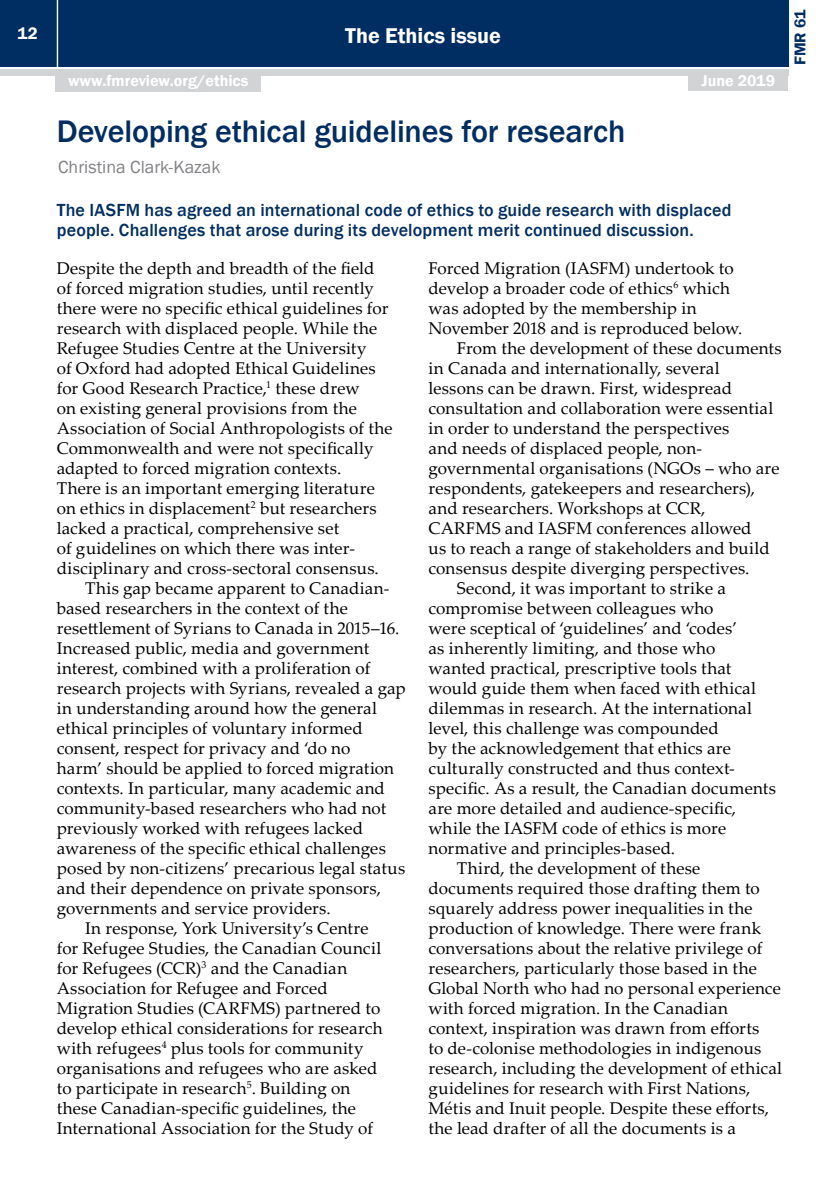
<style>
.page{position:relative;width:840px;height:1191px;background:#fff}
.page>*{position:absolute;margin:0;border:0;box-sizing:border-box;transform-origin:0 0}
.t1{font:500 32px "Franklin Gothic";letter-spacing:-.005em;color:#002d62}
.t2{font:600 22px "Franklin Gothic";color:#fff}
.t3{font:500 18px/20px "Franklin Gothic";letter-spacing:.01em;color:#002d62}
.t4{font:18px "Franklin Gothic";color:#808285}
.t5{font:17px "Palatino Linotype";letter-spacing:.01em;color:#000}
.t6{font:600 17px "Franklin Gothic";color:#fff}
.t7{font:600 16px "Franklin Gothic";color:#fff}
.t8{font:600 16px "Franklin Gothic";color:#002d62}
</style>
<div class="page">
<div style="left:0;top:0;width:787px;height:66px;background:#002d62"></div>
<div style="left:0;top:69px;width:787px;height:6px;background:#d1d3d4"></div>
<hr style="left:57px;top:0;width:1px;height:67px;background:#fff">
<div style="left:688px;top:73px;width:99px;height:18px;background:#d1d3d4"></div>
<div style="left:55px;top:74px;width:206px;height:18px;background:#d1d3d4"></div>
<p class="t6" style="left:18px;top:23px;width:22px">12</p>
<p class="t2" style="left:345px;top:22px;width:157px">The Ethics issue</p>
<p class="t7" style="left:68px;top:71px;width:182px">www.fmreview.org/ethics</p>
<p class="t7" style="left:701px;top:71px;width:75px">June 2019</p>
<h1 class="t1" style="left:57px;top:111px;width:569px">Developing ethical guidelines for research</h1>
<p class="t4" style="left:58px;top:156px;width:164px">Christina Clark-Kazak</p>
<p class="t3" style="left:57px;top:200px;width:676px">The IASFM has agreed an international code of ethics to guide research with displaced people. Challenges that arose during its development merit continued discussion.</p>
<p class="t5" style="left:57px;top:256px;width:319px">Despite the depth and breadth of the field</p>
<p class="t5" style="left:57px;top:276px;width:318px">of forced migration studies, until recently</p>
<p class="t5" style="left:57px;top:296px;width:333px">there were no specific ethical guidelines for</p>
<p class="t5" style="left:57px;top:316px;width:322px">research with displaced people. While the</p>
<p class="t5" style="left:57px;top:336px;width:311px">Refugee Studies Centre at the University</p>
<p class="t5" style="left:57px;top:356px;width:320px">of Oxford had adopted Ethical Guidelines</p>
<p class="t5" style="left:57px;top:376px;width:304px">for Good Research Practice,<sup>1</sup> these drew</p>
<p class="t5" style="left:57px;top:396px;width:301px">on existing general provisions from the</p>
<p class="t5" style="left:57px;top:416px;width:337px">Association of Social Anthropologists of the</p>
<p class="t5" style="left:57px;top:436px;width:318px">Commonwealth and were not specifically</p>
<p class="t5" style="left:57px;top:456px;width:286px">adapted to forced migration contexts.</p>
<p class="t5" style="left:57px;top:476px;width:319px">There is an important emerging literature</p>
<p class="t5" style="left:57px;top:496px;width:321px">on ethics in displacement<sup>2</sup> but researchers</p>
<p class="t5" style="left:57px;top:516px;width:284px">lacked a practical, comprehensive set</p>
<p class="t5" style="left:57px;top:536px;width:300px">of guidelines on which there was inter-</p>
<p class="t5" style="left:57px;top:556px;width:323px">disciplinary and cross-sectoral consensus.</p>
<p class="t5" style="left:85px;top:576px;width:306px">This gap became apparent to Canadian-</p>
<p class="t5" style="left:57px;top:596px;width:292px">based researchers in the context of the</p>
<p class="t5" style="left:57px;top:616px;width:344px">resettlement of Syrians to Canada in 2015–16.</p>
<p class="t5" style="left:57px;top:636px;width:314px">Increased public, media and government</p>
<p class="t5" style="left:57px;top:656px;width:315px">interest, combined with a proliferation of</p>
<p class="t5" style="left:57px;top:676px;width:350px">research projects with Syrians, revealed a gap</p>
<p class="t5" style="left:57px;top:696px;width:321px">in understanding around how the general</p>
<p class="t5" style="left:57px;top:716px;width:307px">ethical principles of voluntary informed</p>
<p class="t5" style="left:57px;top:736px;width:295px">consent, respect for privacy and ‘do no</p>
<p class="t5" style="left:57px;top:756px;width:339px">harm’ should be applied to forced migration</p>
<p class="t5" style="left:57px;top:776px;width:329px">contexts. In particular, many academic and</p>
<p class="t5" style="left:57px;top:796px;width:331px">community-based researchers who had not</p>
<p class="t5" style="left:57px;top:816px;width:308px">previously worked with refugees lacked</p>
<p class="t5" style="left:57px;top:836px;width:330px">awareness of the specific ethical challenges</p>
<p class="t5" style="left:57px;top:856px;width:350px">posed by non-citizens’ precarious legal status</p>
<p class="t5" style="left:57px;top:876px;width:325px">and their dependence on private sponsors,</p>
<p class="t5" style="left:57px;top:896px;width:275px">governments and service providers.</p>
<p class="t5" style="left:85px;top:916px;width:285px">In response, York University’s Centre</p>
<p class="t5" style="left:57px;top:936px;width:326px">for Refugee Studies, the Canadian Council</p>
<p class="t5" style="left:57px;top:956px;width:292px">for Refugees (CCR)<sup>3</sup> and the Canadian</p>
<p class="t5" style="left:57px;top:976px;width:272px">Association for Refugee and Forced</p>
<p class="t5" style="left:57px;top:996px;width:325px">Migration Studies (CARFMS) partnered to</p>
<p class="t5" style="left:57px;top:1016px;width:327px">develop ethical considerations for research</p>
<p class="t5" style="left:57px;top:1036px;width:308px">with refugees<sup>4</sup> plus tools for community</p>
<p class="t5" style="left:57px;top:1056px;width:322px">organisations and refugees who are asked</p>
<p class="t5" style="left:57px;top:1076px;width:295px">to participate in research<sup>5</sup>. Building on</p>
<p class="t5" style="left:57px;top:1096px;width:300px">these Canadian-specific guidelines, the</p>
<p class="t5" style="left:57px;top:1116px;width:318px">International Association for the Study of</p>
<p class="t5" style="left:428px;top:256px;width:307px">Forced Migration (IASFM) undertook to</p>
<p class="t5" style="left:428px;top:276px;width:303px">develop a broader code of ethics<sup>6</sup> which</p>
<p class="t5" style="left:428px;top:296px;width:270px">was adopted by the membership in</p>
<p class="t5" style="left:428px;top:316px;width:315px">November 2018 and is reproduced below.</p>
<p class="t5" style="left:456px;top:336px;width:326px">From the development of these documents</p>
<p class="t5" style="left:428px;top:356px;width:292px">in Canada and internationally, several</p>
<p class="t5" style="left:428px;top:376px;width:305px">lessons can be drawn. First, widespread</p>
<p class="t5" style="left:428px;top:396px;width:346px">consultation and collaboration were essential</p>
<p class="t5" style="left:428px;top:416px;width:302px">in order to understand the perspectives</p>
<p class="t5" style="left:428px;top:436px;width:275px">and needs of displaced people, non-</p>
<p class="t5" style="left:428px;top:456px;width:352px">governmental organisations (NGOs – who are</p>
<p class="t5" style="left:428px;top:476px;width:328px">respondents, gatekeepers and researchers),</p>
<p class="t5" style="left:428px;top:496px;width:278px">and researchers. Workshops at CCR,</p>
<p class="t5" style="left:428px;top:516px;width:324px">CARFMS and IASFM conferences allowed</p>
<p class="t5" style="left:428px;top:536px;width:342px">us to reach a range of stakeholders and build</p>
<p class="t5" style="left:428px;top:556px;width:322px">consensus despite diverging perspectives.</p>
<p class="t5" style="left:456px;top:576px;width:270px">Second, it was important to strike a</p>
<p class="t5" style="left:428px;top:596px;width:286px">compromise between colleagues who</p>
<p class="t5" style="left:428px;top:616px;width:310px">were sceptical of ‘guidelines’ and ‘codes’</p>
<p class="t5" style="left:428px;top:636px;width:288px">as inherently limiting, and those who</p>
<p class="t5" style="left:428px;top:656px;width:304px">wanted practical, prescriptive tools that</p>
<p class="t5" style="left:428px;top:676px;width:329px">would guide them when faced with ethical</p>
<p class="t5" style="left:428px;top:696px;width:325px">dilemmas in research. At the international</p>
<p class="t5" style="left:428px;top:716px;width:292px">level, this challenge was compounded</p>
<p class="t5" style="left:428px;top:736px;width:304px">by the acknowledgement that ethics are</p>
<p class="t5" style="left:428px;top:756px;width:308px">culturally constructed and thus context-</p>
<p class="t5" style="left:428px;top:776px;width:349px">specific. As a result, the Canadian documents</p>
<p class="t5" style="left:428px;top:796px;width:309px">are more detailed and audience-specific,</p>
<p class="t5" style="left:428px;top:816px;width:299px">while the IASFM code of ethics is more</p>
<p class="t5" style="left:428px;top:836px;width:248px">normative and principles-based.</p>
<p class="t5" style="left:456px;top:856px;width:245px">Third, the development of these</p>
<p class="t5" style="left:428px;top:876px;width:333px">documents required those drafting them to</p>
<p class="t5" style="left:428px;top:896px;width:325px">squarely address power inequalities in the</p>
<p class="t5" style="left:428px;top:916px;width:334px">production of knowledge. There were frank</p>
<p class="t5" style="left:428px;top:936px;width:335px">conversations about the relative privilege of</p>
<p class="t5" style="left:428px;top:956px;width:329px">researchers, particularly those based in the</p>
<p class="t5" style="left:428px;top:976px;width:354px">Global North who had no personal experience</p>
<p class="t5" style="left:428px;top:996px;width:301px">with forced migration. In the Canadian</p>
<p class="t5" style="left:428px;top:1016px;width:332px">context, inspiration was drawn from efforts</p>
<p class="t5" style="left:428px;top:1036px;width:334px">to de-colonise methodologies in indigenous</p>
<p class="t5" style="left:428px;top:1056px;width:355px">research, including the development of ethical</p>
<p class="t5" style="left:428px;top:1076px;width:323px">guidelines for research with First Nations,</p>
<p class="t5" style="left:428px;top:1096px;width:342px">Métis and Inuit people. Despite these efforts,</p>
<p class="t5" style="left:428px;top:1116px;width:309px">the lead drafter of all the documents is a</p>
<p class="t8" style="left:789px;top:65px;width:57px;rotate:-90deg">FMR 61</p>
</div>
